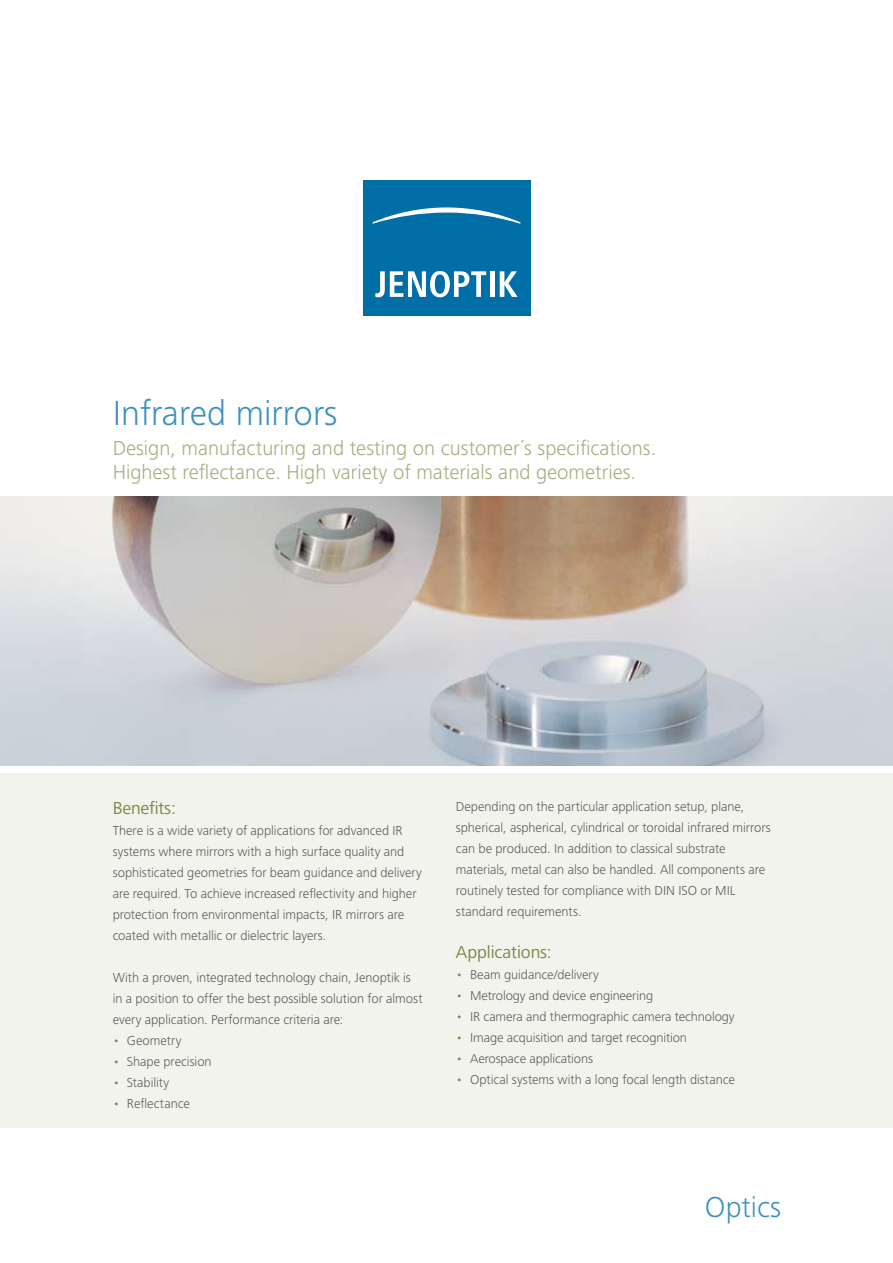
<style>
.page{position:relative;width:893px;height:1263px;background:#fff}
.page>*{position:absolute;margin:0;border:0;box-sizing:border-box;transform-origin:0 0}
.t1{font:300 36px "Frutiger Next LT";color:#3b91be}
.t2{font:300 30px "Frutiger Next LT";color:#3b91be}
.t3{font:300 21px/24px "Frutiger Next LT";color:#a4ab7d}
.t4{font:18px "Frutiger Next LT";letter-spacing:-.005em;color:#7d8746}
.t5{font:300 13.5px/21px "Frutiger Next LT";letter-spacing:-.005em;color:#58585a}
.t6{font:300 13.2px "Frutiger Next LT";letter-spacing:-.01em;color:#58585a}
.s1{font-size:13.2px;color:#7d8746}
.s2{color:#7d8746}
</style>
<div class="page">
<div style="left:0;top:773px;width:893px;height:355px;background:#f2f3ec"></div>
<div style="left:363px;top:180px;width:167px;height:135px;background:#006ea7"></div>
<div style="left:490px;top:271px;width:5px;height:26px;background:#fff"></div>
<svg style="left:500px;top:271px;width:18px;height:26px"></svg>
<svg style="left:373px;top:207px;width:147px;height:17px"></svg>
<svg style="left:375px;top:271px;width:111px;height:26px"></svg>
<img style="left:0;top:496px;width:893px;height:269px">
<h1 class="t1" style="left:113px;top:393px;width:227px">Infrared mirrors</h1>
<h3 class="t3" style="left:113px;top:436px;width:545px">Design, manufacturing and testing on customer´s specifications.<br>Highest reflectance. High variety of materials and geometries.</h3>
<h3 class="t4" style="left:113px;top:798px;width:65px">Benefits:</h3>
<p class="t5" style="left:113px;top:820px;width:311px">There is a wide variety of applications for advanced IR systems where mirrors with a high surface quality and sophisticated geometries for beam guidance and delivery are required. To achieve increased reflectivity and higher protection from environmental impacts, IR mirrors are coated with metallic or dielectric layers.</p>
<p class="t5" style="left:113px;top:967px;width:311px">With a proven, integrated technology chain, Jenoptik is in a position to offer the best possible solution for almost every application. Performance criteria are:</p>
<p class="t5" style="left:113px;top:1030px;width:70px"><span class="s1">•</span> Geometry</p>
<p class="t5" style="left:113px;top:1051px;width:101px"><span class="s1">•</span> Shape precision</p>
<p class="t5" style="left:113px;top:1072px;width:58px"><span class="s1">•</span> Stability</p>
<p class="t5" style="left:113px;top:1093px;width:79px"><span class="s1">•</span> Reflectance</p>
<p class="t5" style="left:456px;top:796px;width:317px">Depending on the particular application setup, plane, spherical, aspherical, cylindrical or toroidal infrared mirrors can be produced. In addition to classical substrate materials, metal can also be handled. All components are routinely tested for compliance with DIN ISO or MIL standard requirements.</p>
<h3 class="t4" style="left:456px;top:942px;width:97px">Applications:</h3>
<p class="t6" style="left:456px;top:967px;width:145px"><span class="s2">•</span> Beam guidance/delivery</p>
<p class="t6" style="left:456px;top:988px;width:199px"><span class="s2">•</span> Metrology and device engineering</p>
<p class="t6" style="left:456px;top:1009px;width:280px"><span class="s2">•</span> IR camera and thermographic camera technology</p>
<p class="t6" style="left:456px;top:1030px;width:233px"><span class="s2">•</span> Image acquisition and target recognition</p>
<p class="t6" style="left:456px;top:1051px;width:139px"><span class="s2">•</span> Aerospace applications</p>
<p class="t5" style="left:456px;top:1069px;width:281px"><span class="s1">•</span> Optical systems with a long focal length distance</p>
<h2 class="t2" style="left:705px;top:1190px;width:78px">Optics</h2>
</div>
